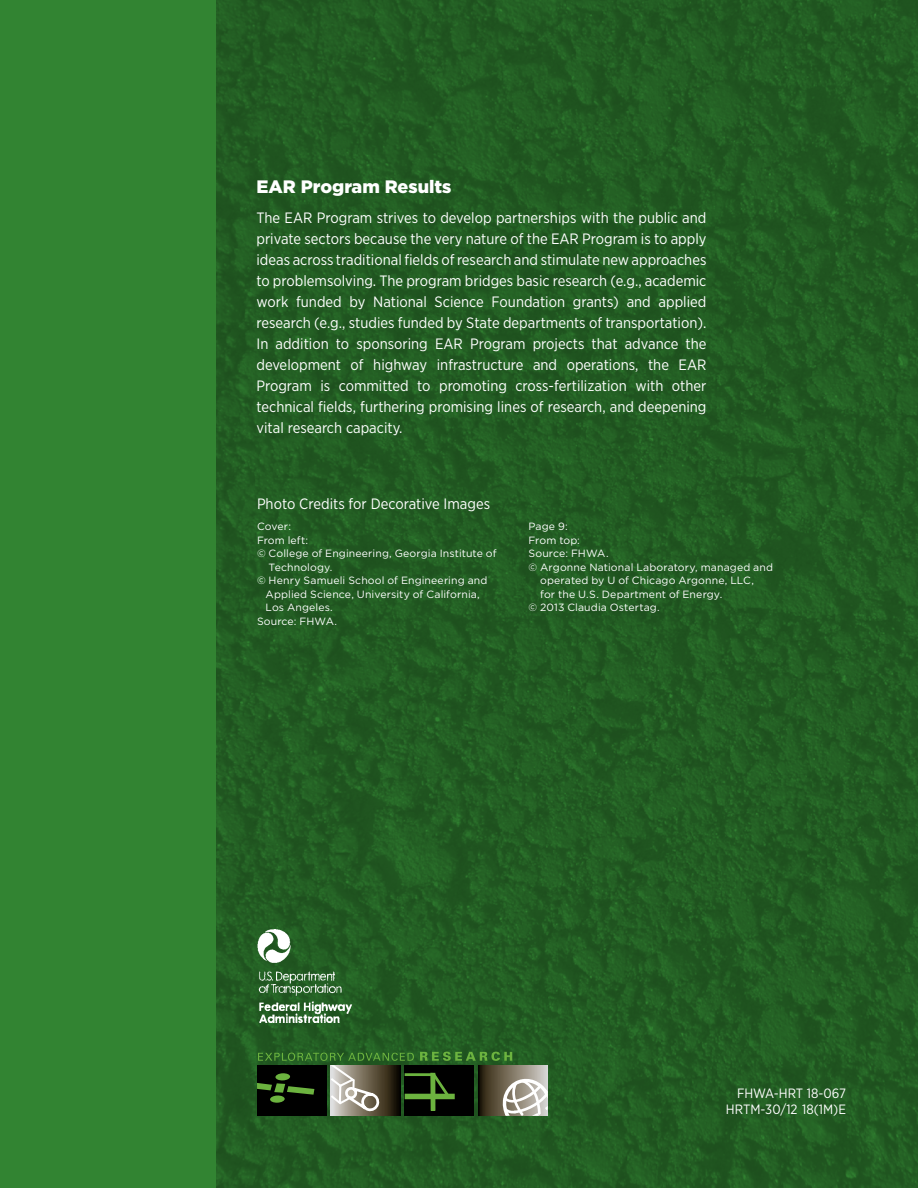
<style>
.page{position:relative;width:918px;height:1188px;background:#328432}
.page>*{position:absolute;margin:0;border:0;box-sizing:border-box;transform-origin:0 0}
.t1{font:900 18px "Gotham";color:#fff}
.t2{font:15px/21px "Gotham Narrow";color:#fff;text-align:justify}
.t3{font:13.5px/15.8px "Gotham Narrow";color:#fff;text-align:right}
.t4{font:10.5px "Gotham";letter-spacing:.01em;color:#fff}
</style>
<div class="page">
<img style="left:216px;top:0;width:702px;height:1188px">
<img style="left:251px;top:926px;width:103px;height:104px">
<svg style="left:257px;top:1052px;width:291px;height:64px;background:#46553a"></svg>
<h2 class="t1" style="left:256px;top:174px;width:197px">EAR Program Results</h2>
<p class="t2" style="left:256px;top:207px;width:452px">The EAR Program strives to develop partnerships with the public and private sectors because the very nature of the EAR Program is to apply ideas across traditional felds of research and stimulate new approaches to problemsolving. The program bridges basic research (e.g., academic work funded by National Science Foundation grants) and applied research (e.g., studies funded by State departments of transportation).<br>In addition to sponsoring EAR Program projects that advance the development of highway infrastructure and operations, the EAR Program is committed to promoting cross-fertilization with other technical felds, furthering promising lines of research, and deepening vital research capacity.</p>
<p class="t2" style="left:257px;top:493px;width:235px">Photo Credits for Decorative Images</p>
<p class="t4" style="left:257px;top:520px;width:36px">Cover:</p>
<p class="t4" style="left:529px;top:520px;width:41px">Page 9:</p>
<p class="t4" style="left:257px;top:533px;width:53px">From left:</p>
<p class="t4" style="left:529px;top:533px;width:53px">From top:</p>
<p class="t4" style="left:257px;top:547px;width:241px">© College of Engineering, Georgia Institute of</p>
<p class="t4" style="left:529px;top:547px;width:82px">Source: FHWA.</p>
<p class="t4" style="left:269px;top:560px;width:65px">Technology.</p>
<p class="t4" style="left:529px;top:560px;width:246px">© Argonne National Laboratory, managed and</p>
<p class="t4" style="left:257px;top:574px;width:232px">© Henry Samueli School of Engineering and</p>
<p class="t4" style="left:540px;top:574px;width:215px">operated by U of Chicago Argonne, LLC,</p>
<p class="t4" style="left:266px;top:587px;width:216px">Applied Science, University of California,</p>
<p class="t4" style="left:540px;top:587px;width:184px">for the U.S. Department of Energy.</p>
<p class="t4" style="left:266px;top:601px;width:69px">Los Angeles.</p>
<p class="t4" style="left:529px;top:601px;width:133px">© 2013 Claudia Ostertag.</p>
<p class="t4" style="left:257px;top:614px;width:82px">Source: FHWA.</p>
<p class="t3" style="left:726px;top:1085px;width:122px">FHWA-HRT 18-067<br>HRTM-30/12 18(1M)E</p>
</div>
